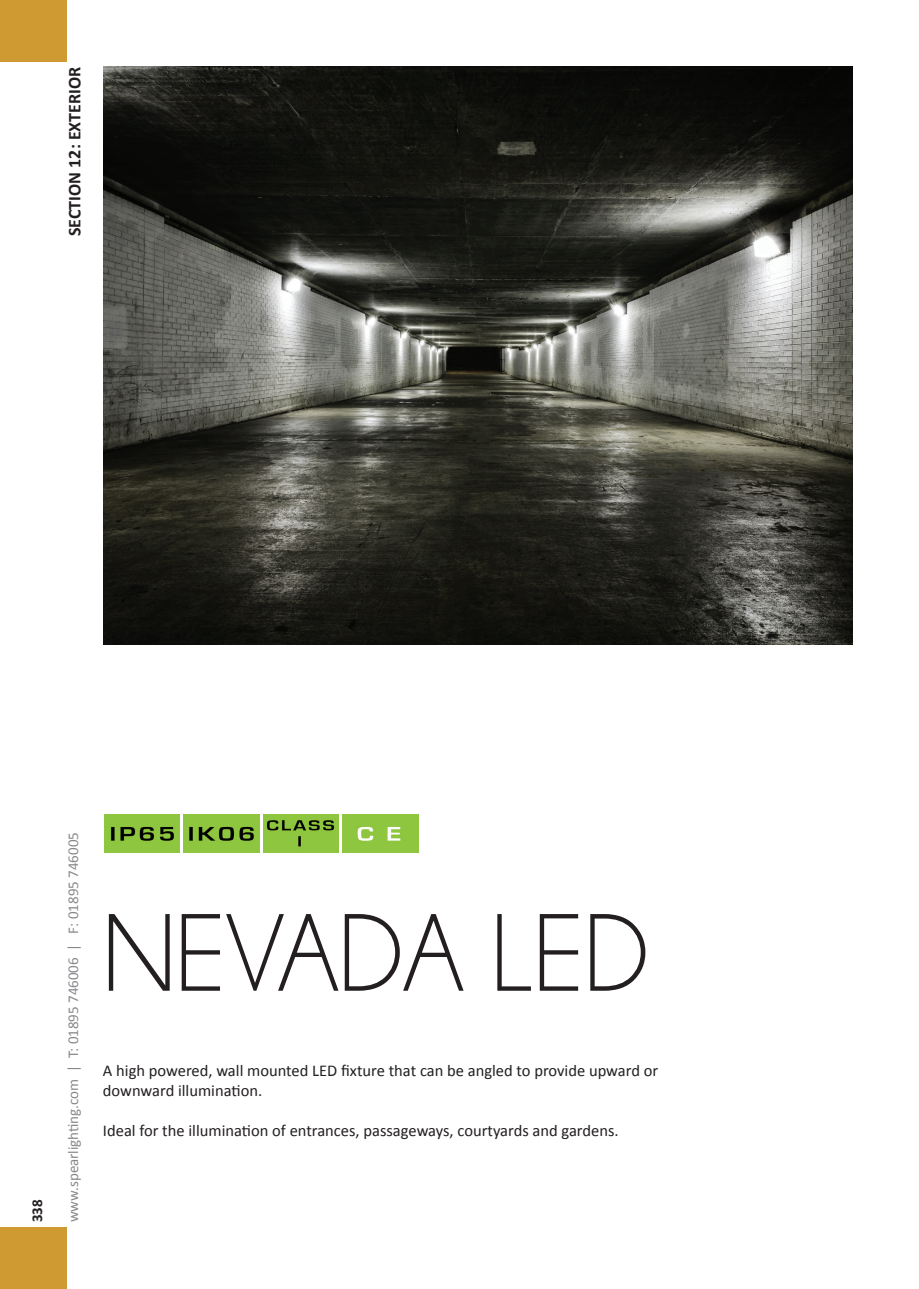
<style>
.page{position:relative;width:919px;height:1289px;background:#fff}
.page>*{position:absolute;margin:0;border:0;box-sizing:border-box;transform-origin:0 0}
.t1{font:111px "Champagne&Limousines";color:#231f20}
.t2{font:700 18px "Calibri";color:#231f20}
.t3{font:16.5px "Calibri";color:#231f20}
.t4{font:15px "Calibri";color:#86888b}
.t5{font:700 15px "Calibri";color:#231f20}
</style>
<div class="page">
<img style="left:103px;top:67px;width:749px;height:577px">
<img style="left:104px;top:814px;width:75px;height:38px">
<img style="left:183px;top:814px;width:76px;height:38px">
<img style="left:263px;top:814px;width:75px;height:38px">
<img style="left:342px;top:814px;width:76px;height:38px">
<div style="left:0;top:0;width:67px;height:62px;background:#ce9a31"></div>
<div style="left:0;top:1227px;width:67px;height:61px;background:#ce9a31"></div>
<p class="t2" style="left:63px;top:236px;width:171px;rotate:-90deg">SECTION 12: EXTERIOR</p>
<p class="t5" style="left:28px;top:1222px;width:24px;rotate:-90deg">338</p>
<p class="t4" style="left:64px;top:1222px;width:392px;rotate:-90deg">www.spearlighting.com | T: 01895 746006 | F: 01895 746005</p>
<p class="t1" style="left:103px;top:897px;width:547px">NEVADA LED</p>
<p class="t3" style="left:103px;top:1060px;width:556px">A high powered, wall mounted LED fixture that can be angled to provide upward or</p>
<p class="t3" style="left:103px;top:1079px;width:161px">downward illumination.</p>
<p class="t3" style="left:103px;top:1119px;width:517px">Ideal for the illumination of entrances, passageways, courtyards and gardens.</p>
</div>
